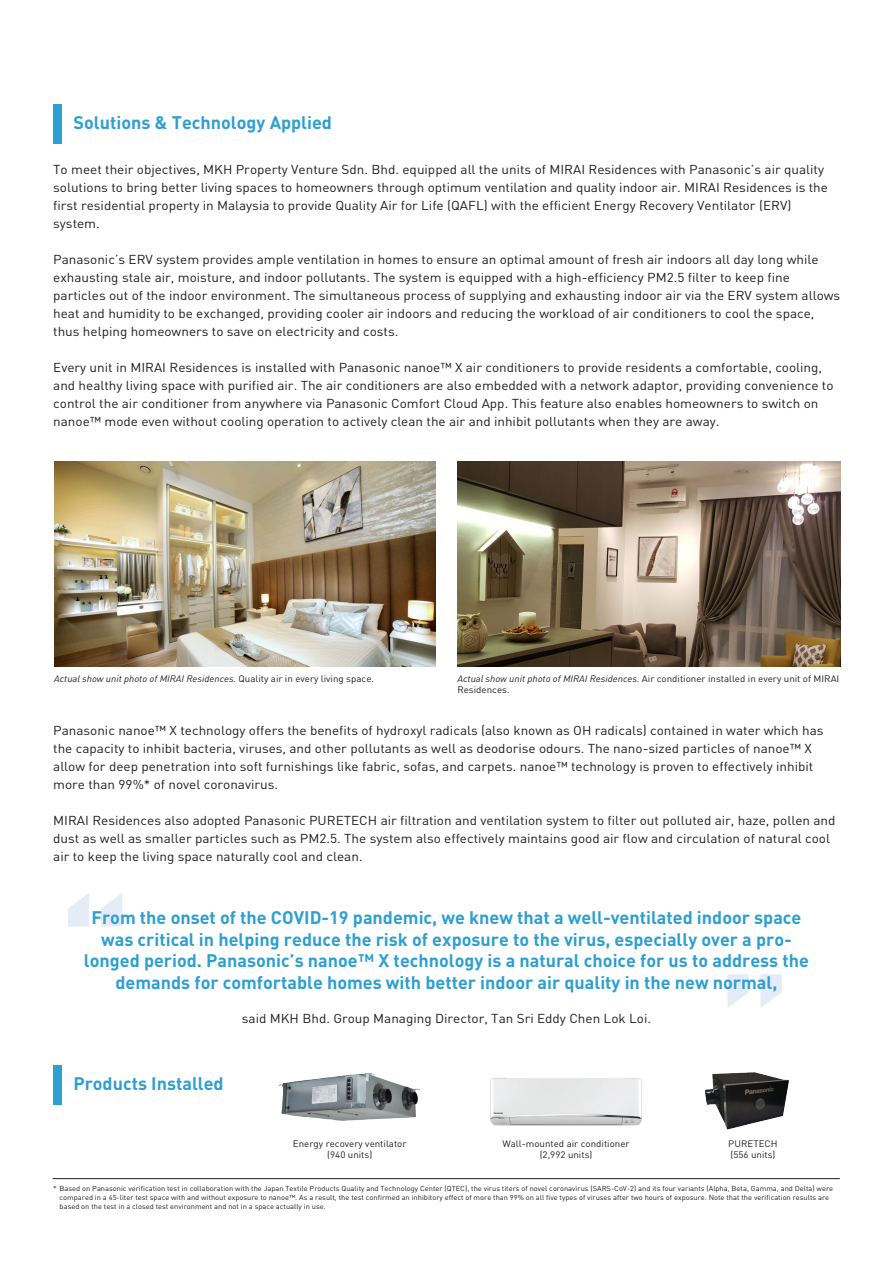
<style>
.page{position:relative;width:893px;height:1263px;background:#fff}
.page>*{position:absolute;margin:0;border:0;box-sizing:border-box;transform-origin:0 0}
.t1{font:700 18px/21.6px "DIN Pro";color:#2e9fd1;text-align:center}
.t2{font:12.9px/18px "DIN Pro";color:#1f1f1f;scale:1.05 1}
.t3{font:9.3px/11.4px "DIN Pro";color:#1f1f1f;scale:1.05 1}
.t4{font:italic 9.3px "DIN Pro";color:#1f1f1f;scale:1.05 1}
.t5{font:7.2px/9px "DIN Pro";color:#1f1f1f;scale:1.05 1}
.s1{font-style:normal}
.s2{font-style:italic}
</style>
<div class="page">
<img style="left:54px;top:461px;width:381px;height:205px">
<img style="left:457px;top:461px;width:383px;height:205px">
<div style="left:53px;top:1065px;width:9px;height:39px;background:#2e9fd1"></div>
<img style="left:279px;top:1073px;width:141px;height:48px">
<img style="left:490px;top:1078px;width:152px;height:48px">
<svg style="left:68px;top:893px;width:54px;height:34px"></svg>
<svg style="left:727px;top:974px;width:55px;height:33px"></svg>
<div style="left:53px;top:104px;width:9px;height:39px;background:#2e9fd1"></div>
<hr style="left:53px;top:1178px;width:787px;height:1px;background:#231f20">
<img style="left:705px;top:1072px;width:84px;height:58px">
<h1 class="t1" style="left:73px;top:110px;width:260px">Solutions &amp; Technology Applied</h1>
<p class="t2" style="left:53px;top:159px;width:739px">To meet their objectives, MKH Property Venture Sdn. Bhd. equipped all the units of MIRAI Residences with Panasonic’s air quality solutions to bring better living spaces to homeowners through optimum ventilation and quality indoor air. MIRAI Residences is the first residential property in Malaysia to provide Quality Air for Life (QAFL) with the efficient Energy Recovery Ventilator (ERV) system.</p>
<p class="t2" style="left:53px;top:249px;width:751px">Panasonic’s ERV system provides ample ventilation in homes to ensure an optimal amount of fresh air indoors all day long while exhausting stale air, moisture, and indoor pollutants. The system is equipped with a high-efficiency PM2.5 filter to keep fine particles out of the indoor environment. The simultaneous process of supplying and exhausting indoor air via the ERV system allows heat and humidity to be exchanged, providing cooler air indoors and reducing the workload of air conditioners to cool the space, thus helping homeowners to save on electricity and costs.</p>
<p class="t2" style="left:53px;top:357px;width:745px">Every unit in MIRAI Residences is installed with Panasonic nanoe™ X air conditioners to provide residents a comfortable, cooling, and healthy living space with purified air. The air conditioners are also embedded with a network adaptor, providing convenience to control the air conditioner from anywhere via Panasonic Comfort Cloud App. This feature also enables homeowners to switch on nanoe™ mode even without cooling operation to actively clean the air and inhibit pollutants when they are away.</p>
<p class="t4" style="left:54px;top:671px;width:306px">Actual show unit photo of MIRAI Residences. <span class="s1">Quality air in every living space.</span></p>
<p class="t3" style="left:457px;top:672px;width:365px"><span class="s2">Actual show unit photo of MIRAI Residences.</span> Air conditioner installed in every unit of MIRAI<br>Residences.</p>
<p class="t2" style="left:53px;top:720px;width:735px">Panasonic nanoe™ X technology offers the benefits of hydroxyl radicals (also known as OH radicals) contained in water which has the capacity to inhibit bacteria, viruses, and other pollutants as well as deodorise odours. The nano-sized particles of nanoe™ X allow for deep penetration into soft furnishings like fabric, sofas, and carpets. nanoe™ technology is proven to effectively inhibit more than 99%* of novel coronavirus.</p>
<p class="t2" style="left:53px;top:810px;width:746px">MIRAI Residences also adopted Panasonic PURETECH air filtration and ventilation system to filter out polluted air, haze, pollen and dust as well as smaller particles such as PM2.5. The system also effectively maintains good air flow and circulation of natural cool air to keep the living space naturally cool and clean.</p>
<p class="t1" style="left:84px;top:904px;width:726px">From the onset of the COVID-19 pandemic, we knew that a well-ventilated indoor space was critical in helping reduce the risk of exposure to the virus, especially over a pro&shy;longed period. Panasonic’s nanoe™ X technology is a natural choice for us to address the demands for comfortable homes with better indoor air quality in the new normal,</p>
<p class="t2" style="left:242px;top:1008px;width:391px">said MKH Bhd. Group Managing Director, Tan Sri Eddy Chen Lok Loi.</p>
<h1 class="t1" style="left:73px;top:1071px;width:152px">Products Installed</h1>
<p class="t3" style="left:293px;top:1137px;width:110px;text-align:center">Energy recovery ventilator (940 units)</p>
<p class="t3" style="left:728px;top:1137px;width:48px">PURETECH (556 units)</p>
<p class="t3" style="left:502px;top:1137px;width:123px;text-align:center">Wall-mounted air conditioner (2,992 units)</p>
<p class="t5" style="left:60px;top:1183px;width:738px;text-indent:-6px">* Based on Panasonic verification test in collaboration with the Japan Textile Products Quality and Technology Center (QTEC), the virus titers of novel coronavirus (SARS-CoV-2) and its four variants (Alpha, Beta, Gamma, and Delta) were compared in a 45-liter test space with and without exposure to nanoe™. As a result, the test confirmed an inhibitory effect of more than 99% on all five types of viruses after two hours of exposure. Note that the verification results are based on the test in a closed test environment and not in a space actually in use.</p>
</div>
